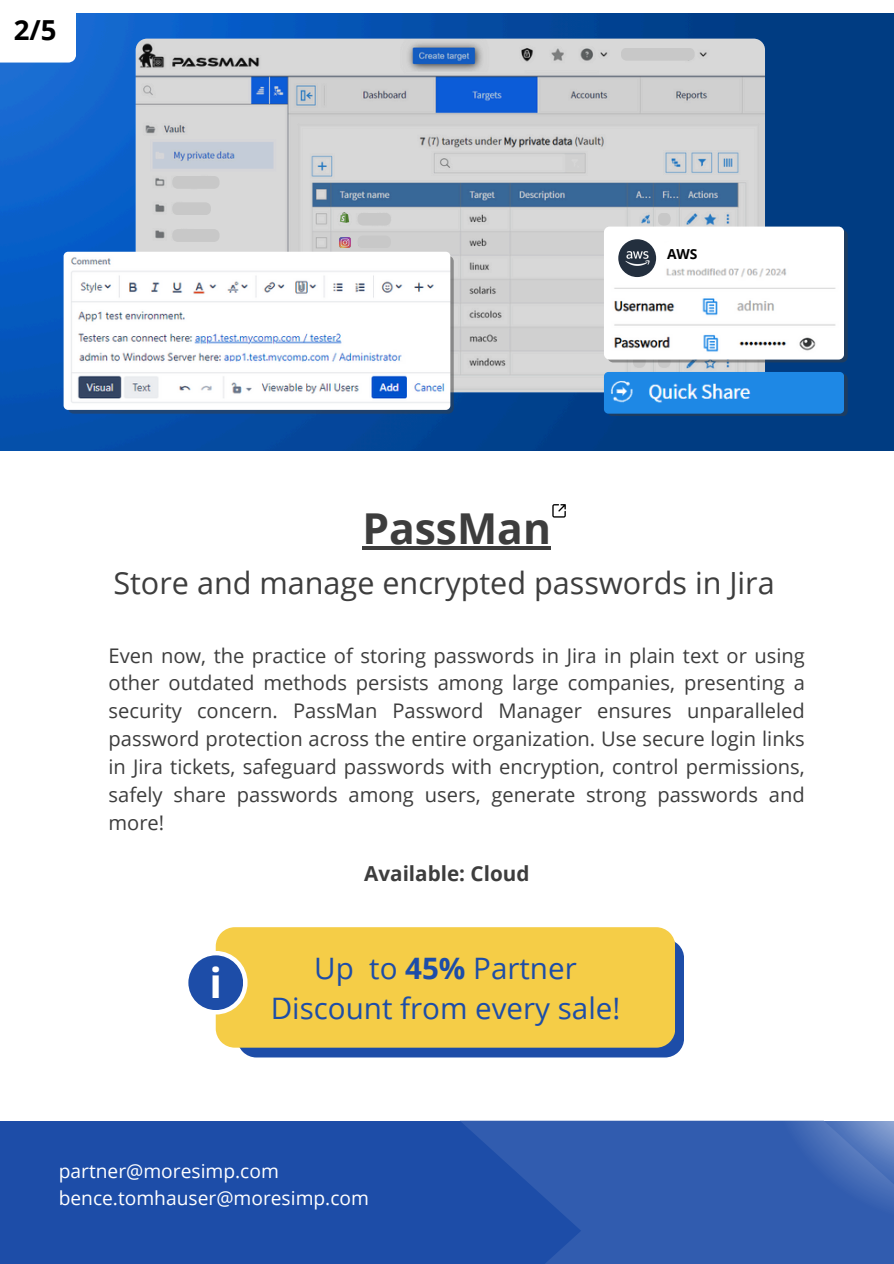
<style>
.page{position:relative;width:894px;height:1264px;background:#fff}
.page>*{position:absolute;margin:0;border:0;box-sizing:border-box;transform-origin:0 0}
.t1{font:700 42.6px "Open Sans";color:#3d3d3d}
.t2{font:700 41.25px "Open Sans";color:#fff}
.t3{font:30.6px "Open Sans";color:#3d3d3d}
.t4{font:29.55px/40.7px "Open Sans";color:#1d4da8;text-align:center}
.t5{font:700 27.6px "Open Sans";color:#000}
.t6{font:700 20.7px "Open Sans";color:#3d3d3d}
.t7{font:20.1px/27.8px "Open Sans";color:#3d3d3d;text-align:justify}
.t8{font:19.2px/26.1px "Open Sans";color:#fff}
.t9{font:700 13.8px "Open Sans";color:#000}
.s1{font-weight:700}
</style>
<div class="page">
<img style="left:0;top:14px;width:893px;height:436px">
<svg style="left:237px;top:942px;width:446px;height:115px;background:#2f58a5"></svg>
<div style="left:216px;top:927px;width:459px;height:120px;background:#f5cd47"></div>
<div style="left:184px;top:950px;width:63px;height:64px;background:#fff;border-radius:50%"></div>
<div style="left:188px;top:955px;width:55px;height:55px;background:#1d4da8;border-radius:50%"></div>
<div style="left:0;top:0;width:76px;height:63px;background:#fff"></div>
<div style="left:0;top:1120px;width:893px;height:143px;background:#1d4da8"></div>
<div style="left:459px;top:1120px;width:434px;height:143px;background:linear-gradient(to right,#2654ab,#355fb1)"></div>
<svg style="left:764px;top:1120px;width:129px;height:102px;background:#4068b4"></svg>
<hr style="left:362px;top:546px;width:189px;height:3px;background:#3d3d3d">
<svg style="left:552px;top:504px;width:13px;height:13px"></svg>
<svg style="left:136px;top:39px;width:628px;height:353px;background:#bfc5cd"></svg>
<svg style="left:607px;top:213px;width:240px;height:203px"></svg>
<img style="left:603px;top:372px;width:240px;height:41px;border-radius:4px">
<img style="left:618px;top:239px;width:38px;height:38px;border-radius:50%">
<div style="left:659px;top:240px;width:136px;height:28px;background:#fff;border-radius:14px"></div>
<svg style="left:68px;top:256px;width:385px;height:157px;background:#3e597a"></svg>
<img style="left:64px;top:252px;width:386px;height:158px;border-radius:4px">
<p class="t5" style="left:14px;top:10px;width:44px">2/5</p>
<p class="t9" style="left:667px;top:244px;width:32px">AWS</p>
<p class="t1" style="left:362px;top:498px;width:190px">PassMan</p>
<p class="t3" style="left:113px;top:561px;width:662px">Store and manage encrypted passwords in Jira</p>
<p class="t7" style="left:108px;top:641px;width:697px">Even now, the practice of storing passwords in Jira in plain text or using other outdated methods persists among large companies, presenting a security concern. PassMan Password Manager ensures unparalleled password protection across the entire organization. Use secure login links in Jira tickets, safeguard passwords with encryption, control permissions, safely share passwords among users, generate strong passwords and more!</p>
<p class="t6" style="left:364px;top:858px;width:167px">Available: Cloud</p>
<h2 class="t2" style="left:209px;top:953px;width:14px">i</h2>
<p class="t4" style="left:271px;top:946px;width:351px">Up to <span class="s1">45%</span> Partner<br>Discount from every sale!</p>
<p class="t8" style="left:59px;top:1157px;width:312px">partner@moresimp.com bence.tomhauser@moresimp.com</p>
</div>
